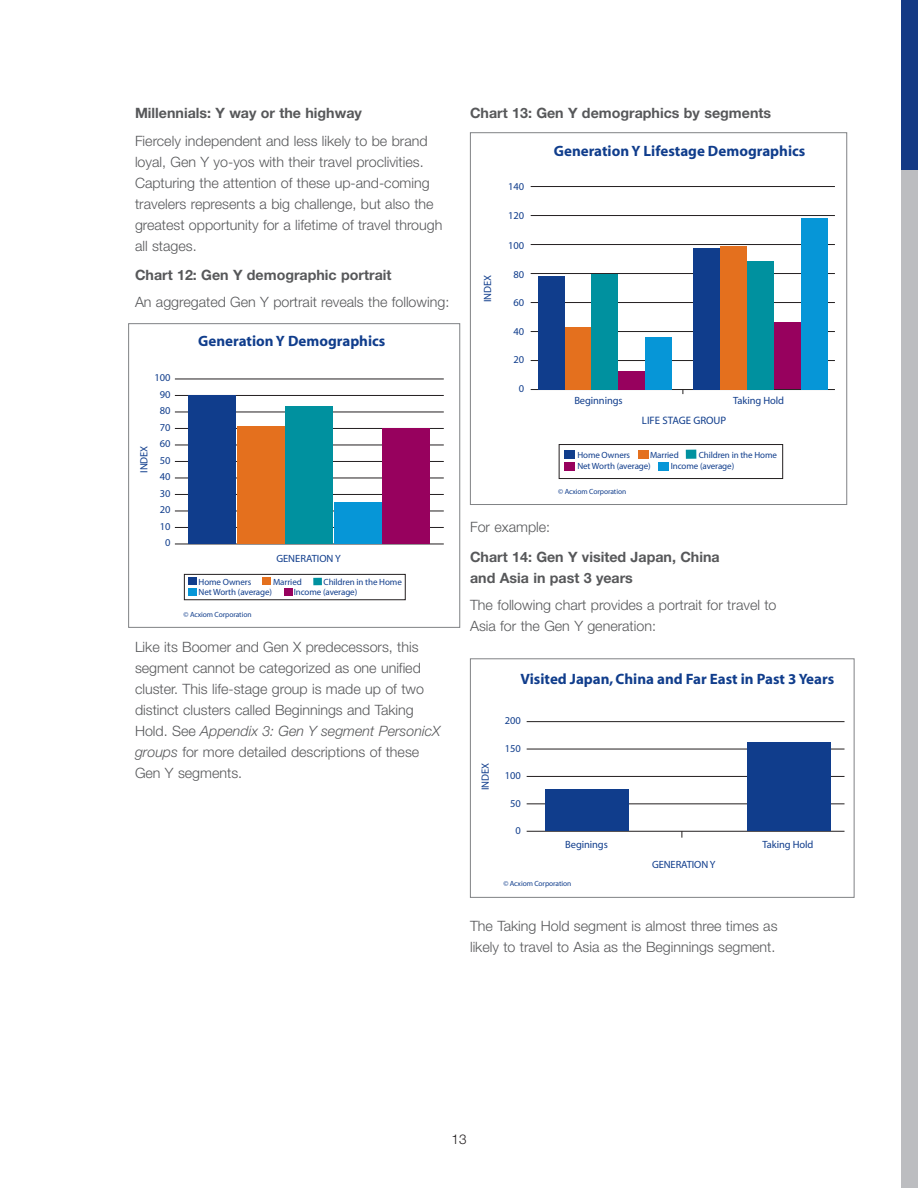
<style>
.page{position:relative;width:918px;height:1188px;background:#fff}
.page>*{position:absolute;margin:0;border:0;box-sizing:border-box;transform-origin:0 0}
.t1{font:700 15px "Myriad";color:#103d8c}
.t2{font:14.25px/21px "Helvetica Neue Light TT";color:#57585a}
.t3{font:700 14.25px/21px "Helvetica Neue";color:#57585a}
.t4{font:italic 300 14.25px "Helvetica Neue";color:#57585a}
.t5{font:300 13.5px "Helvetica Neue";color:#231f20}
.t6{font:10.8px "Myriad";color:#103d8c}
.t7{font:10.5px "Myriad";letter-spacing:-.01em;color:#103d8c}
.t8{font:9px "Myriad";letter-spacing:-.01em;color:#103d8c}
.t9{font:7.5px "Myriad";letter-spacing:-.01em;color:#103d8c}
.s1{font-family:"Helvetica Neue Light TT";font-weight:400;font-style:normal}
.s2{font-family:"Helvetica Neue";font-weight:300;font-style:italic}
</style>
<div class="page">
<div style="left:901px;top:153px;width:17px;height:1035px;background:#bcbdc0"></div>
<div style="left:901px;top:0;width:17px;height:170px;background:#143a85"></div>
<hr style="left:175px;top:544px;width:269px;height:1px;background:#231f20">
<hr style="left:175px;top:527px;width:269px;height:1px;background:#231f20">
<hr style="left:175px;top:511px;width:269px;height:1px;background:#231f20">
<hr style="left:175px;top:494px;width:269px;height:1px;background:#231f20">
<hr style="left:175px;top:478px;width:269px;height:1px;background:#231f20">
<hr style="left:175px;top:461px;width:269px;height:1px;background:#231f20">
<hr style="left:175px;top:445px;width:269px;height:1px;background:#231f20">
<hr style="left:175px;top:428px;width:269px;height:1px;background:#231f20">
<hr style="left:175px;top:412px;width:269px;height:1px;background:#231f20">
<hr style="left:175px;top:395px;width:269px;height:1px;background:#231f20">
<hr style="left:175px;top:379px;width:269px;height:1px;background:#231f20">
<div style="left:188px;top:395px;width:48px;height:149px;background:#103d8c"></div>
<div style="left:237px;top:426px;width:48px;height:118px;background:#e4701e"></div>
<div style="left:285px;top:406px;width:48px;height:138px;background:#00919f"></div>
<div style="left:334px;top:502px;width:48px;height:42px;background:#0696d7"></div>
<div style="left:382px;top:428px;width:48px;height:116px;background:#97015e"></div>
<div style="left:184px;top:574px;width:222px;height:26px;border:1px solid #231f20"></div>
<div style="left:188px;top:578px;width:9px;height:7px;background:#103d8c"></div>
<div style="left:263px;top:578px;width:8px;height:7px;background:#e4701e"></div>
<div style="left:313px;top:578px;width:9px;height:7px;background:#00919f"></div>
<div style="left:188px;top:588px;width:8px;height:8px;background:#0696d7"></div>
<div style="left:284px;top:588px;width:9px;height:8px;background:#97015e"></div>
<div style="left:128px;top:323px;width:332px;height:305px;border:1px solid #808285"></div>
<hr style="left:531px;top:389px;width:304px;height:1px;background:#231f20">
<hr style="left:531px;top:360px;width:304px;height:1px;background:#231f20">
<hr style="left:531px;top:331px;width:304px;height:1px;background:#231f20">
<hr style="left:531px;top:302px;width:304px;height:1px;background:#231f20">
<hr style="left:531px;top:273px;width:304px;height:1px;background:#231f20">
<hr style="left:531px;top:244px;width:304px;height:1px;background:#231f20">
<div style="left:693px;top:248px;width:27px;height:141px;background:#103d8c"></div>
<hr style="left:531px;top:215px;width:304px;height:1px;background:#231f20">
<hr style="left:531px;top:186px;width:304px;height:1px;background:#231f20">
<div style="left:720px;top:246px;width:27px;height:143px;background:#e4701e"></div>
<div style="left:747px;top:261px;width:27px;height:128px;background:#00919f"></div>
<div style="left:774px;top:322px;width:27px;height:67px;background:#97015e"></div>
<div style="left:801px;top:218px;width:27px;height:171px;background:#0696d7"></div>
<div style="left:538px;top:276px;width:27px;height:113px;background:#103d8c"></div>
<div style="left:565px;top:327px;width:26px;height:62px;background:#e4701e"></div>
<div style="left:592px;top:274px;width:26px;height:115px;background:#00919f"></div>
<div style="left:618px;top:371px;width:27px;height:18px;background:#97015e"></div>
<div style="left:645px;top:337px;width:27px;height:52px;background:#0696d7"></div>
<div style="left:565px;top:450px;width:10px;height:9px;background:#103d8c"></div>
<div style="left:638px;top:450px;width:10px;height:8px;background:#e4701e"></div>
<div style="left:686px;top:450px;width:10px;height:9px;background:#00919f"></div>
<div style="left:565px;top:462px;width:10px;height:9px;background:#97015e"></div>
<div style="left:559px;top:444px;width:224px;height:35px;border:1px solid #231f20"></div>
<div style="left:659px;top:462px;width:10px;height:9px;background:#0696d7"></div>
<div style="left:470px;top:132px;width:377px;height:373px;border:1px solid #808285"></div>
<hr style="left:527px;top:831px;width:318px;height:1px;background:#231f20">
<hr style="left:527px;top:803px;width:318px;height:1px;background:#231f20">
<hr style="left:527px;top:776px;width:318px;height:1px;background:#231f20">
<hr style="left:527px;top:749px;width:318px;height:1px;background:#231f20">
<hr style="left:527px;top:721px;width:318px;height:1px;background:#231f20">
<div style="left:747px;top:742px;width:84px;height:89px;background:#103d8c"></div>
<div style="left:545px;top:789px;width:84px;height:42px;background:#103d8c"></div>
<div style="left:470px;top:658px;width:385px;height:240px;border:1px solid #808285"></div>
<p class="t3" style="left:135px;top:104px;width:228px">Millennials: Y way or the highway</p>
<p class="t2" style="left:135px;top:130px;width:309px">Fiercely independent and less likely to be brand loyal, Gen Y yo-yos with their travel proclivities.<br>Capturing the attention of these up-and-coming travelers represents a big challenge, but also the greatest opportunity for a lifetime of travel through all stages.</p>
<p class="t3" style="left:135px;top:266px;width:258px">Chart 12: Gen Y demographic portrait</p>
<p class="t2" style="left:135px;top:292px;width:316px">An aggregated Gen Y portrait reveals the following:</p>
<p class="t7" style="left:140px;top:473px;width:29px;rotate:-90deg">INDEX</p>
<p class="t7" style="left:155px;top:374px;width:17px">100</p>
<p class="t7" style="left:160px;top:390px;width:12px">90</p>
<p class="t7" style="left:160px;top:407px;width:12px">80</p>
<p class="t7" style="left:160px;top:423px;width:12px">70</p>
<p class="t7" style="left:160px;top:440px;width:12px">60</p>
<p class="t7" style="left:160px;top:456px;width:12px">50</p>
<p class="t7" style="left:160px;top:473px;width:12px">40</p>
<p class="t7" style="left:160px;top:489px;width:12px">30</p>
<p class="t7" style="left:160px;top:506px;width:12px">20</p>
<p class="t7" style="left:160px;top:522px;width:12px">10</p>
<p class="t7" style="left:165px;top:539px;width:7px">0</p>
<p class="t1" style="left:198px;top:335px;width:189px">Generation Y Demographics</p>
<p class="t7" style="left:276px;top:555px;width:66px">GENERATION Y</p>
<p class="t8" style="left:199px;top:578px;width:54px">Home Owners</p>
<p class="t8" style="left:273px;top:578px;width:30px">Married</p>
<p class="t8" style="left:324px;top:578px;width:80px">Children in the Home</p>
<p class="t8" style="left:199px;top:589px;width:75px">Net Worth (average)</p>
<p class="t8" style="left:294px;top:589px;width:65px">Income (average)</p>
<p class="t9" style="left:184px;top:611px;width:70px">© Acxiom Corporation</p>
<p class="t2" style="left:135px;top:636px;width:291px">Like its Boomer and Gen X predecessors, this segment cannot be categorized as one unified cluster. This life-stage group is made up of two distinct clusters called Beginnings and Taking</p>
<p class="t4" style="left:135px;top:726px;width:307px"><span class="s1">Hold. See</span> Appendix 3: Gen Y segment PersonicX</p>
<p class="t2" style="left:135px;top:741px;width:286px"><span class="s2">groups</span> for more detailed descriptions of these<br>Gen Y segments.</p>
<p class="t3" style="left:470px;top:104px;width:303px">Chart 13: Gen Y demographics by segments</p>
<p class="t7" style="left:484px;top:302px;width:29px;rotate:-90deg">INDEX</p>
<p class="t7" style="left:508px;top:183px;width:17px">140</p>
<p class="t7" style="left:508px;top:212px;width:17px">120</p>
<p class="t7" style="left:508px;top:241px;width:17px">100</p>
<p class="t7" style="left:513px;top:270px;width:12px">80</p>
<p class="t7" style="left:513px;top:298px;width:12px">60</p>
<p class="t7" style="left:513px;top:328px;width:12px">40</p>
<p class="t7" style="left:513px;top:356px;width:12px">20</p>
<p class="t7" style="left:519px;top:385px;width:7px">0</p>
<p class="t1" style="left:554px;top:145px;width:253px">Generation Y Lifestage Demographics</p>
<p class="t7" style="left:574px;top:396px;width:50px">Beginnings</p>
<p class="t7" style="left:733px;top:396px;width:53px">Taking Hold</p>
<p class="t6" style="left:642px;top:416px;width:86px">LIFE STAGE GROUP</p>
<p class="t8" style="left:577px;top:452px;width:54px">Home Owners</p>
<p class="t8" style="left:650px;top:452px;width:30px">Married</p>
<p class="t8" style="left:699px;top:452px;width:80px">Children in the Home</p>
<p class="t8" style="left:577px;top:463px;width:75px">Net Worth (average)</p>
<p class="t8" style="left:671px;top:463px;width:65px">Income (average)</p>
<p class="t9" style="left:558px;top:489px;width:70px">© Acxiom Corporation</p>
<p class="t2" style="left:470px;top:516px;width:82px">For example:</p>
<p class="t3" style="left:470px;top:547px;width:251px">Chart 14: Gen Y visited Japan, China and Asia in past 3 years</p>
<p class="t2" style="left:470px;top:594px;width:308px">The following chart provides a portrait for travel to<br>Asia for the Gen Y generation:</p>
<p class="t1" style="left:520px;top:673px;width:316px">Visited Japan, China and Far East in Past 3 Years</p>
<p class="t7" style="left:505px;top:716px;width:17px">200</p>
<p class="t7" style="left:481px;top:790px;width:29px;rotate:-90deg">INDEX</p>
<p class="t7" style="left:505px;top:744px;width:17px">150</p>
<p class="t7" style="left:505px;top:772px;width:17px">100</p>
<p class="t7" style="left:510px;top:799px;width:12px">50</p>
<p class="t7" style="left:515px;top:827px;width:7px">0</p>
<p class="t7" style="left:565px;top:840px;width:44px">Beginings</p>
<p class="t7" style="left:762px;top:840px;width:53px">Taking Hold</p>
<p class="t9" style="left:503px;top:881px;width:70px">© Acxiom Corporation</p>
<p class="t7" style="left:652px;top:861px;width:65px">GENERATION Y</p>
<p class="t2" style="left:470px;top:915px;width:309px">The Taking Hold segment is almost three times as likely to travel to Asia as the Beginnings segment.</p>
<p class="t5" style="left:451px;top:1134px;width:17px">13</p>
</div>
